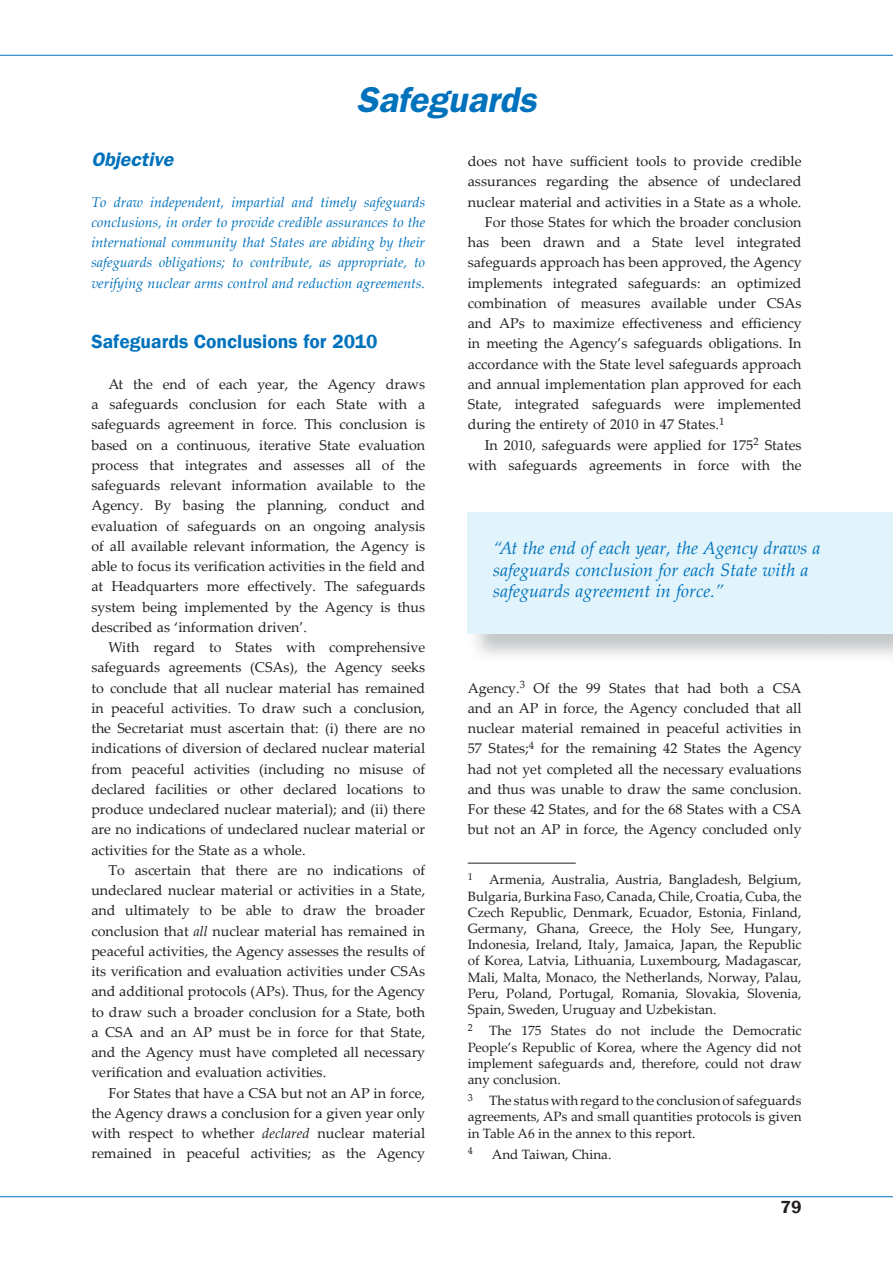
<style>
.page{position:relative;width:893px;height:1263px;background:#fff}
.page>*{position:absolute;margin:0;border:0;box-sizing:border-box;transform-origin:0 0}
.t1{font:italic 600 36px "Franklin Gothic";color:#0072bc}
.t2{font:600 19.5px "Franklin Gothic";color:#0072bc}
.t3{font:italic 600 19.5px "Franklin Gothic";color:#0072bc}
.t4{font:italic 18px/21.6px "Palatino Linotype";color:#0072bc}
.t5{font:600 18px "Franklin Gothic";color:#231f20}
.t6{font:14.25px/20.2px "Palatino Linotype";color:#231f20;text-align:justify}
.t7{font:italic 14.25px/20.2px "Palatino Linotype";color:#0072bc;text-align:justify}
.t8{font:13.5px/16.2px "Palatino Linotype";color:#231f20;text-align:justify}
.t9{font:10.2px "Palatino Linotype";color:#231f20}
.s1{font-style:italic}
</style>
<div class="page">
<hr style="left:0;top:55px;width:893px;height:1px;background:#0072bc">
<hr style="left:0;top:1196px;width:893px;height:1px;background:#0072bc">
<hr style="left:468px;top:863px;width:108px;height:1px;background:#231f20">
<div style="left:468px;top:512px;width:425px;height:122px;background:#e1f4fc"></div>
<h1 class="t1" style="left:356px;top:78px;width:181px">Safeguards</h1>
<h2 class="t3" style="left:91px;top:148px;width:83px">Objective</h2>
<p class="t7" style="left:91px;top:191px;width:335px">To draw independent, impartial and timely safeguards conclusions, in order to provide credible assurances to the international community that States are abiding by their safeguards obligations; to contribute, as appropriate, to verifying nuclear arms control and reduction agreements.</p>
<h2 class="t2" style="left:91px;top:330px;width:288px">Safeguards Conclusions for 2010</h2>
<p class="t6" style="left:91px;top:373px;width:335px;text-indent:17px">At the end of each year, the Agency draws a safeguards conclusion for each State with a safeguards agreement in force . This conclusion is based on a continuous, iterative State evaluation process that integrates and assesses all of the safeguards relevant information available to the Agency . By basing the planning, conduct and evaluation of safeguards on an ongoing analysis of all available relevant information, the Agency is able to focus its verification activities in the field and at Headquarters more effectively . The safeguards system being implemented by the Agency is thus described as ‘information driven’ .</p>
<p class="t6" style="left:91px;top:636px;width:335px;text-indent:17px">With regard to States with comprehensive safeguards agreements (CSAs), the Agency seeks to conclude that all nuclear material has remained in peaceful activities . To draw such a conclusion, the Secretariat must ascertain that: (i) there are no indications of diversion of declared nuclear material from peaceful activities (including no misuse of declared facilities or other declared locations to produce undeclared nuclear material); and (ii) there are no indications of undeclared nuclear material or activities for the State as a whole .</p>
<p class="t6" style="left:91px;top:859px;width:335px;text-indent:17px">To ascertain that there are no indications of undeclared nuclear material or activities in a State, and ultimately to be able to draw the broader conclusion that <span class="s1">all</span> nuclear material has remained in peaceful activities, the Agency assesses the results of its verification and evaluation activities under CSAs and additional protocols (APs) . Thus, for the Agency to draw such a broader conclusion for a State, both a CSA and an AP must be in force for that State, and the Agency must have completed all necessary verification and evaluation activities .</p>
<p class="t6" style="left:91px;top:1082px;width:335px;text-indent:17px">For States that have a CSA but not an AP in force, the Agency draws a conclusion for a given year only with respect to whether <span class="s1">declared</span> nuclear material remained in peaceful activities; as the Agency</p>
<p class="t6" style="left:468px;top:150px;width:335px">does not have suffi cient tools to provide credible</p>
<p class="t6" style="left:468px;top:171px;width:335px">assurances regarding the absence of undeclared</p>
<p class="t6" style="left:468px;top:191px;width:335px">nuclear material and activities in a State as a whole .</p>
<p class="t6" style="left:485px;top:211px;width:318px">For those States for which the broader conclusion</p>
<p class="t6" style="left:468px;top:231px;width:335px">has been drawn and a State level integrated</p>
<p class="t6" style="left:468px;top:252px;width:335px">safeguards approach has been approved, the Agency</p>
<p class="t6" style="left:468px;top:272px;width:335px">implements integrated safeguards: an optimized</p>
<p class="t6" style="left:468px;top:292px;width:335px">combination of measures available under CSAs</p>
<p class="t6" style="left:468px;top:312px;width:335px">and APs to maximize effectiveness and effi ciency</p>
<p class="t6" style="left:468px;top:333px;width:335px">in meeting the Agency’s safeguards obligations . In</p>
<p class="t6" style="left:468px;top:353px;width:335px">accordance with the State level safeguards approach</p>
<p class="t6" style="left:468px;top:373px;width:335px">and annual implementation plan approved for each</p>
<p class="t6" style="left:468px;top:393px;width:335px">State, integrated safeguards were implemented</p>
<p class="t6" style="left:468px;top:414px;width:258px">during the entirety of 2010 in 47 States .<sup>1</sup></p>
<p class="t6" style="left:485px;top:434px;width:318px">In 2010, safeguards were applied for 175<sup>2</sup> States</p>
<p class="t6" style="left:468px;top:454px;width:335px">with safeguards agreements in force with the</p>
<p class="t4" style="left:493px;top:536px;width:329px">“At the end of each year, the Agency draws a safeguards conclusion for each State with a safeguards agreement in force.”</p>
<p class="t6" style="left:468px;top:677px;width:335px">Agency .<sup>3</sup> Of the 99 States that had both a CSA and an AP in force, the Agency concluded that all nuclear material remained in peaceful activities in 57 States;<sup>4</sup> for the remaining 42 States the Agency had not yet completed all the necessary evaluations and thus was unable to draw the same conclusion .<br>For these 42 States, and for the 68 States with a CSA but not an AP in force, the Agency concluded only</p>
<p class="t8" style="left:468px;top:871px;width:335px"><sup>1</sup> Armenia, Australia, Austria, Bangladesh, Belgium, Bulgaria, Burkina Faso, Canada, Chile, Croatia, Cuba, the Czech Republic, Denmark, Ecuador, Estonia, Finland, Germany, Ghana, Greece, the Holy See, Hungary, Indonesia, Ireland, Italy, Jamaica, Japan, the Republic of Korea, Latvia, Lithuania, Luxembourg, Madagascar, Mali, Malta, Monaco, the Netherlands, Norway, Palau, Peru, Poland, Portugal, Romania, Slovakia, Slovenia, Spain, Sweden, Uruguay and Uzbekistan .</p>
<p class="t8" style="left:468px;top:1022px;width:335px"><sup>2</sup> The 175 States do not include the Democratic People’s Republic of Korea, where the Agency did not implement safeguards and, therefore, could not draw any conclusion .</p>
<p class="t8" style="left:468px;top:1092px;width:335px"><sup>3</sup> The status with regard to the conclusion of safeguards agreements, APs and small quantities protocols is given in Table A6 in the annex to this report .</p>
<p class="t9" style="left:468px;top:1143px;width:7px">4</p>
<p class="t8" style="left:492px;top:1145px;width:121px">And Taiwan, China .</p>
<p class="t5" style="left:780px;top:1196px;width:23px">79</p>
</div>
